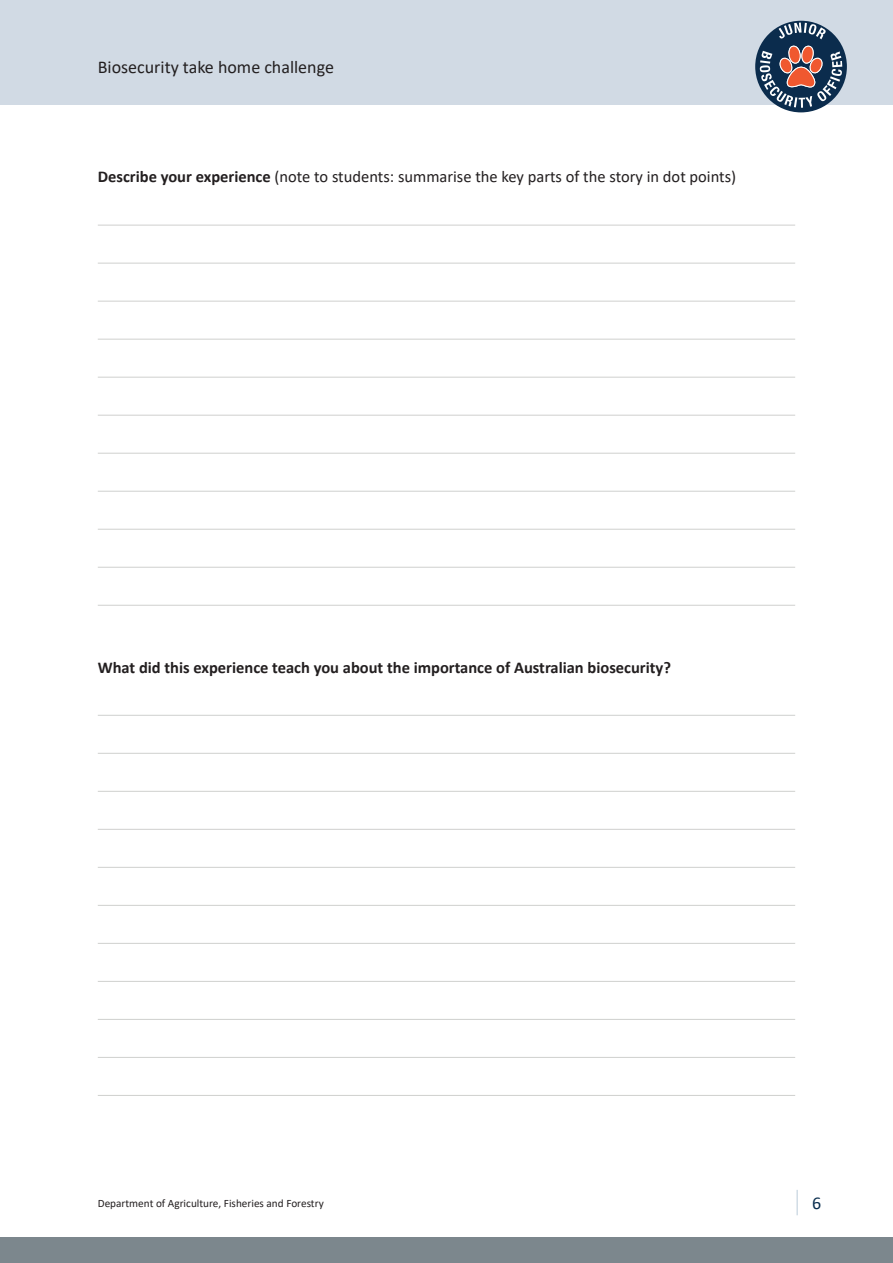
<style>
.page{position:relative;width:893px;height:1263px;background:#fff}
.page>*{position:absolute;margin:0;border:0;box-sizing:border-box;transform-origin:0 0}
.t1{font:18px "Calibri";color:#231f20}
.t2{font:18px "Calibri";color:#0a2e4e}
.Body_copy{font:16.5px "Calibri";color:#231f20}
.Body_copy-2{font:700 16.5px "Calibri";color:#231f20}
.t3{font:11.25px "Calibri";color:#231f20}
.s1{font-weight:700}
</style>
<div class="page">
<div style="left:0;top:0;width:893px;height:104px;background:#d1dae4"></div>
<div style="left:755px;top:21px;width:92px;height:91px;background:#0b2c4d;border-radius:50%"></div>
<svg style="left:779px;top:23px;width:47px;height:16px"></svg>
<svg style="left:760px;top:45px;width:82px;height:63px"></svg>
<div style="left:0;top:1237px;width:893px;height:26px;background:#7c878d"></div>
<hr style="left:796px;top:1190px;width:2px;height:25px;background:#d1dde6">
<hr style="left:98px;top:225px;width:697px;height:1px;background:#cfd0ce">
<hr style="left:98px;top:263px;width:697px;height:1px;background:#cfd0ce">
<hr style="left:98px;top:301px;width:697px;height:1px;background:#cfd0ce">
<hr style="left:98px;top:339px;width:697px;height:1px;background:#cfd0ce">
<hr style="left:98px;top:377px;width:697px;height:1px;background:#cfd0ce">
<hr style="left:98px;top:415px;width:697px;height:1px;background:#cfd0ce">
<hr style="left:98px;top:453px;width:697px;height:1px;background:#cfd0ce">
<hr style="left:98px;top:491px;width:697px;height:1px;background:#cfd0ce">
<hr style="left:98px;top:529px;width:697px;height:1px;background:#cfd0ce">
<hr style="left:98px;top:567px;width:697px;height:1px;background:#cfd0ce">
<hr style="left:98px;top:605px;width:697px;height:1px;background:#cfd0ce">
<hr style="left:98px;top:715px;width:697px;height:1px;background:#cfd0ce">
<hr style="left:98px;top:753px;width:697px;height:1px;background:#cfd0ce">
<hr style="left:98px;top:791px;width:697px;height:1px;background:#cfd0ce">
<hr style="left:98px;top:829px;width:697px;height:1px;background:#cfd0ce">
<hr style="left:98px;top:867px;width:697px;height:1px;background:#cfd0ce">
<hr style="left:98px;top:905px;width:697px;height:1px;background:#cfd0ce">
<hr style="left:98px;top:943px;width:697px;height:1px;background:#cfd0ce">
<hr style="left:98px;top:981px;width:697px;height:1px;background:#cfd0ce">
<hr style="left:98px;top:1019px;width:697px;height:1px;background:#cfd0ce">
<hr style="left:98px;top:1057px;width:697px;height:1px;background:#cfd0ce">
<hr style="left:98px;top:1095px;width:697px;height:1px;background:#cfd0ce">
<p class="t1" style="left:98px;top:55px;width:238px">Biosecurity take home challenge</p>
<p class="Body_copy" style="left:98px;top:166px;width:640px"><span class="s1">Describe your experience</span> (note to students: summarise the key parts of the story in dot points)</p>
<p class="Body_copy-2" style="left:98px;top:655px;width:575px">What did this experience teach you about the importance of Australian biosecurity?</p>
<p class="t3" style="left:98px;top:1195px;width:227px">Department of Agriculture, Fisheries and Forestry</p>
<p class="t2" style="left:812px;top:1191px;width:11px">6</p>
</div>
